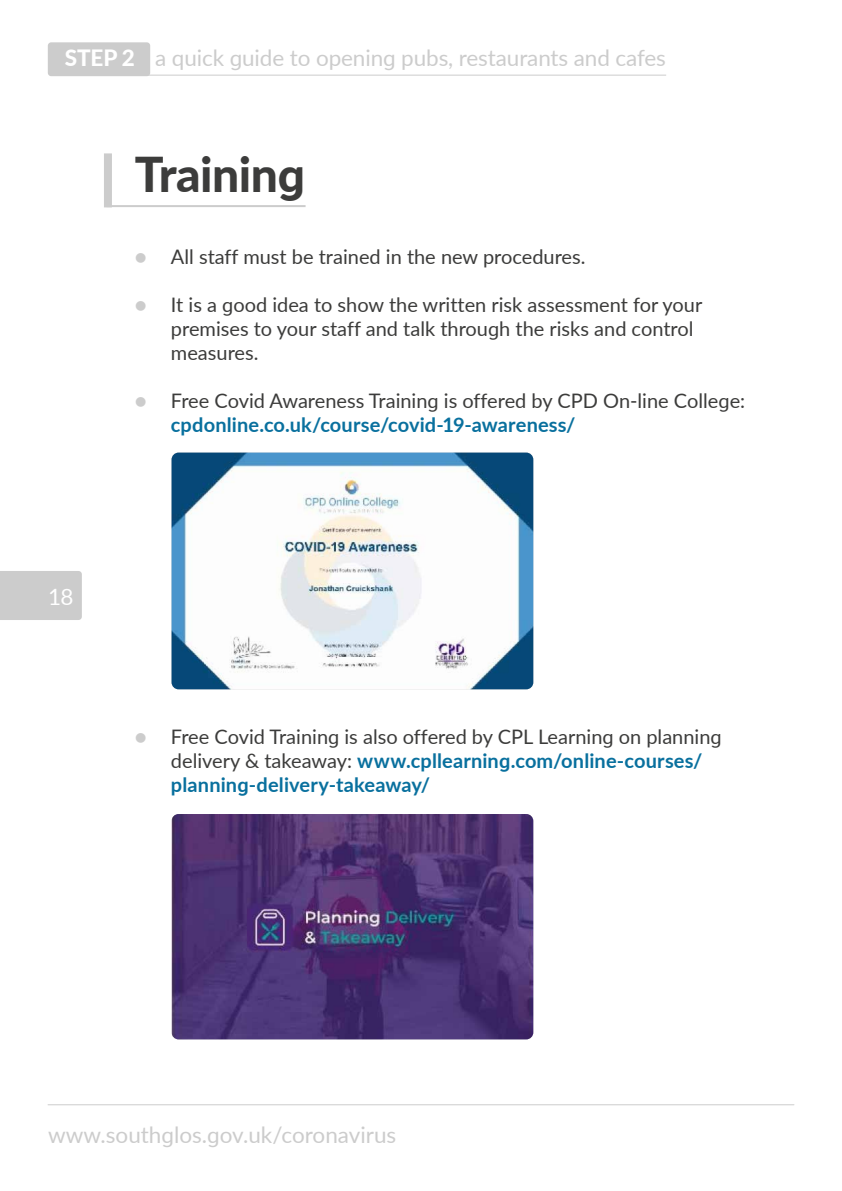
<style>
.page{position:relative;width:842px;height:1191px;background:#fff}
.page>*{position:absolute;margin:0;border:0;box-sizing:border-box;transform-origin:0 0}
.t1{font:800 48px "Lato";letter-spacing:-.01em;color:#3c3c3b}
.t2{font:22.4px "Lato";letter-spacing:-.005em;color:#ccc}
.t3{font:22.4px "Lato";color:#fff}
.t4{font:20px/24px "Lato";color:#3c3c3b}
.s1{font-weight:800;color:#fff}
.s2{color:#ccc}
.s3{font-weight:700;color:#09709e}
</style>
<div class="page">
<div style="left:0;top:571px;width:82px;height:49px;background:#ccc"></div>
<hr style="left:48px;top:1104px;width:746px;height:1px;background:#ccc">
<div style="left:48px;top:42px;width:102px;height:34px;background:#ccc;border-radius:3px"></div>
<hr style="left:65px;top:75px;width:601px;height:1px;background:#ccc">
<div style="left:104px;top:157px;width:8px;height:46px;background:#ccc"></div>
<hr style="left:107px;top:205px;width:199px;height:2px;background:#ccc">
<img style="left:172px;top:452px;width:361px;height:237px">
<img style="left:172px;top:814px;width:361px;height:225px">
<p class="t2" style="left:65px;top:42px;width:603px"><span class="s1">STEP 2</span> a quick guide to opening pubs, restaurants and cafes</p>
<h1 class="t1" style="left:135px;top:139px;width:172px">Training</h1>
<p class="t3" style="left:48px;top:580px;width:27px">18</p>
<p class="t4" style="left:135px;top:244px;width:452px"><span class="s2">●</span> All staff must be trained in the new procedures.</p>
<p class="t4" style="left:171px;top:292px;width:533px;text-indent:-36px"><span class="s2">●</span> It is a good idea to show the written risk assessment for your premises to your staff and talk through the risks and control measures.</p>
<p class="t4" style="left:171px;top:388px;width:576px;text-indent:-36px"><span class="s2">●</span> Free Covid Awareness Training is offered by CPD On-line College: <span class="s3">cpdonline.co.uk/course/covid-19-awareness/</span></p>
<p class="t4" style="left:171px;top:724px;width:552px;text-indent:-36px"><span class="s2">●</span> Free Covid Training is also offered by CPL Learning on planning delivery &amp; takeaway: <span class="s3">www.cpllearning.com/online-courses/ planning-delivery-takeaway/</span></p>
<p class="t2" style="left:48px;top:1118px;width:350px">www.southglos.gov.uk/coronavirus</p>
</div>
